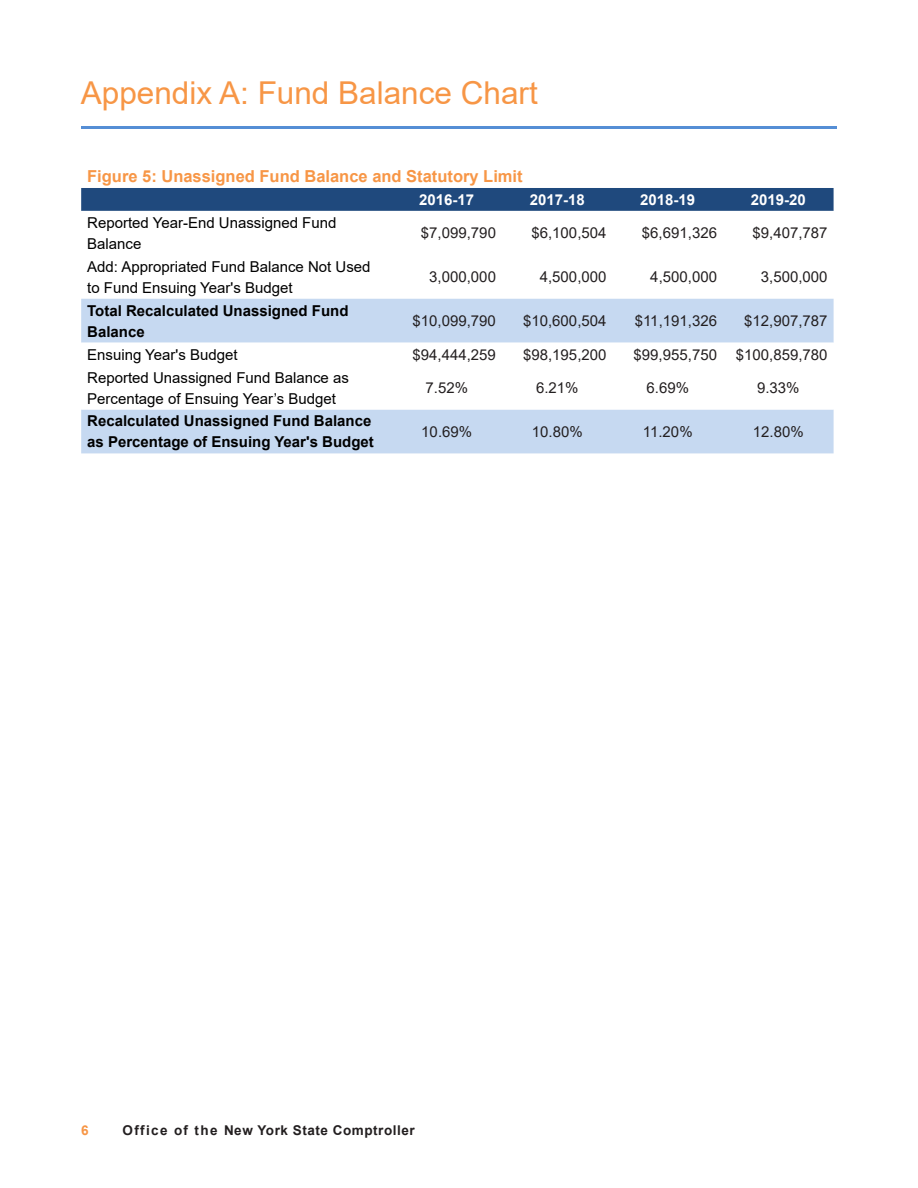
<style>
.page{position:relative;width:918px;height:1188px;background:#fff}
.page>*{position:absolute;margin:0;border:0;box-sizing:border-box;transform-origin:0 0}
.Section_Heads{font:31.5px "Arial";color:#f79646}
._7_Figures{font:700 16.5px "Arial";color:#f79646}
._7_Figures-2{font:15px "Arial";color:#231f20}
._7_Figures-3{font:15px/21px "Arial";color:#000}
._7_Figures-4{font:700 15px/21px "Arial";color:#000}
._7_Figures-5{font:700 15px "Arial";color:#fff}
.t1{font:700 13.5px "Arial";letter-spacing:.04em;color:#231f20}
.t2{font:700 13.5px "Arial";color:#f79646}
</style>
<div class="page">
<hr style="left:81px;top:126px;width:756px;height:3px;background:#558ed5">
<div style="left:81px;top:188px;width:753px;height:23px;background:#1f497d"></div>
<div style="left:81px;top:299px;width:753px;height:154px;background:#c6d9f1"></div>
<svg style="left:81px;top:343px;width:753px;height:67px"></svg>
<p class="Section_Heads" style="left:81px;top:71px;width:459px">Appendix A: Fund Balance Chart</p>
<p class="_7_Figures" style="left:87px;top:165px;width:437px">Figure 5: Unassigned Fund Balance and Statutory Limit</p>
<p class="_7_Figures-5" style="left:419px;top:189px;width:57px">2016-17</p>
<p class="_7_Figures-5" style="left:530px;top:189px;width:57px">2017-18</p>
<p class="_7_Figures-5" style="left:640px;top:189px;width:57px">2018-19</p>
<p class="_7_Figures-5" style="left:751px;top:189px;width:57px">2019-20</p>
<p class="_7_Figures-3" style="left:87px;top:212px;width:251px">Reported Year-End Unassigned Fund<br>Balance</p>
<p class="_7_Figures-2" style="left:421px;top:223px;width:77px">$7,099,790</p>
<p class="_7_Figures-2" style="left:531px;top:223px;width:77px">$6,100,504</p>
<p class="_7_Figures-2" style="left:642px;top:223px;width:77px">$6,691,326</p>
<p class="_7_Figures-2" style="left:753px;top:223px;width:77px">$9,407,787</p>
<p class="_7_Figures-3" style="left:87px;top:256px;width:285px">Add: Appropriated Fund Balance Not Used to Fund Ensuing Year's Budget</p>
<p class="_7_Figures-2" style="left:429px;top:267px;width:68px">3,000,000</p>
<p class="_7_Figures-2" style="left:540px;top:267px;width:68px">4,500,000</p>
<p class="_7_Figures-2" style="left:650px;top:267px;width:68px">4,500,000</p>
<p class="_7_Figures-2" style="left:761px;top:267px;width:68px">3,500,000</p>
<p class="_7_Figures-4" style="left:87px;top:300px;width:263px">Total Recalculated Unassigned Fund<br>Balance</p>
<p class="_7_Figures-2" style="left:413px;top:311px;width:85px">$10,099,790</p>
<p class="_7_Figures-2" style="left:523px;top:311px;width:85px">$10,600,504</p>
<p class="_7_Figures-2" style="left:635px;top:311px;width:84px">$11,191,326</p>
<p class="_7_Figures-2" style="left:744px;top:311px;width:85px">$12,907,787</p>
<p class="_7_Figures-3" style="left:87px;top:344px;width:152px">Ensuing Year's Budget</p>
<p class="_7_Figures-2" style="left:413px;top:344px;width:85px">$94,444,259</p>
<p class="_7_Figures-2" style="left:523px;top:344px;width:85px">$98,195,200</p>
<p class="_7_Figures-2" style="left:634px;top:344px;width:85px">$99,955,750</p>
<p class="_7_Figures-2" style="left:736px;top:344px;width:93px">$100,859,780</p>
<p class="_7_Figures-3" style="left:87px;top:367px;width:263px">Reported Unassigned Fund Balance as<br>Percentage of Ensuing Year’s Budget</p>
<p class="_7_Figures-2" style="left:425px;top:377px;width:44px">7.52%</p>
<p class="_7_Figures-2" style="left:536px;top:377px;width:44px">6.21%</p>
<p class="_7_Figures-2" style="left:647px;top:377px;width:44px">6.69%</p>
<p class="_7_Figures-2" style="left:757px;top:377px;width:44px">9.33%</p>
<p class="_7_Figures-4" style="left:87px;top:411px;width:288px">Recalculated Unassigned Fund Balance as Percentage of Ensuing Year's Budget</p>
<p class="_7_Figures-2" style="left:421px;top:421px;width:52px">10.69%</p>
<p class="_7_Figures-2" style="left:532px;top:421px;width:52px">10.80%</p>
<p class="_7_Figures-2" style="left:643px;top:421px;width:51px">11.20%</p>
<p class="_7_Figures-2" style="left:753px;top:421px;width:52px">12.80%</p>
<p class="t2" style="left:81px;top:1121px;width:9px">6</p>
<p class="t1" style="left:123px;top:1121px;width:294px">Office of the New York State Comptroller</p>
</div>
